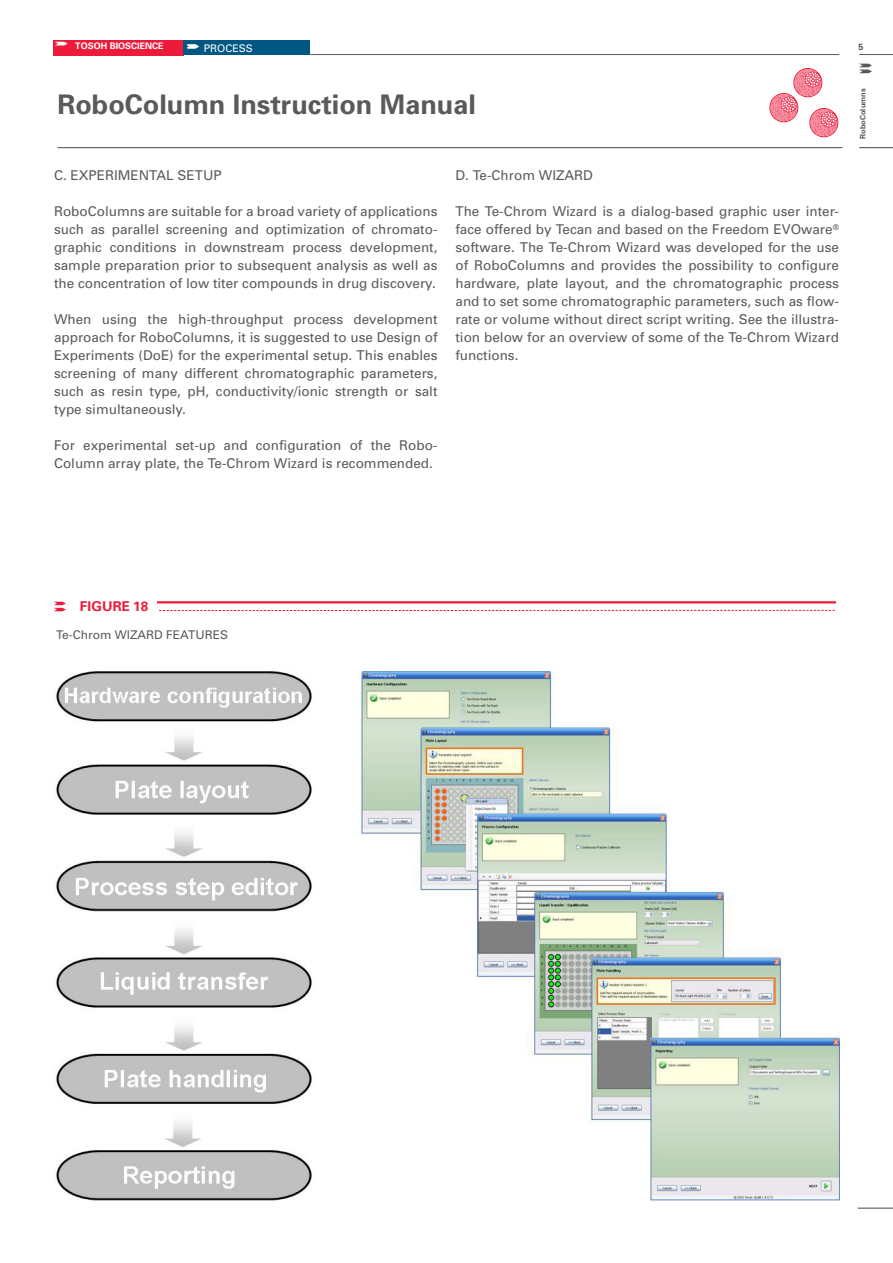
<style>
.page{position:relative;width:893px;height:1263px;background:#fff}
.page>*{position:absolute;margin:0;border:0;box-sizing:border-box;transform-origin:0 0}
.Seitentitel{font:700 27px "Univers";color:#5a5a5d}
.Headers_Fliesstext{font:13.5px/18px "Univers";color:#5a5a5d;text-align:justify}
.Fliesstext{font:13.5px/18px "Univers";color:#5a5a5d;text-align:justify}
.t1{font:700 13.5px "Univers";letter-spacing:.01em;color:#ed1a3a}
.t2{font:12px "Univers";color:#5a5a5d}
.t3{font:10.5px "Univers";color:#fff}
.t4{font:700 9px "Univers";color:#fff}
.t5{font:700 9px "Univers";color:#4b4c4d}
.t6{font:700 7.5px "Univers";color:#5a5a5d}
</style>
<div class="page">
<hr style="left:858px;top:1207px;width:35px;height:2px;background:#5a5a5d">
<hr style="left:310px;top:54px;width:529px;height:1px;background:#5a5a5d">
<hr style="left:859px;top:54px;width:34px;height:1px;background:#5a5a5d">
<svg style="left:859px;top:64px;width:13px;height:9px"></svg>
<hr style="left:57px;top:147px;width:785px;height:1px;background:#5a5a5d">
<hr style="left:859px;top:147px;width:34px;height:1px;background:#5a5a5d">
<img style="left:793px;top:68px;width:30px;height:30px">
<img style="left:809px;top:108px;width:30px;height:30px">
<img style="left:769px;top:93px;width:30px;height:30px">
<div style="left:53px;top:40px;width:131px;height:15px;background:#ed1a3a"></div>
<svg style="left:55px;top:42px;width:13px;height:3px"></svg>
<div style="left:184px;top:40px;width:126px;height:15px;background:#005882"></div>
<svg style="left:187px;top:44px;width:12px;height:5px"></svg>
<img style="left:56px;top:672px;width:783px;height:528px">
<hr style="left:157px;top:601px;width:679px;height:2px;background:#ed1a3a">
<svg style="left:159px;top:610px;width:676px;height:1px"></svg>
<svg style="left:54px;top:602px;width:12px;height:9px"></svg>
<p class="t4" style="left:75px;top:40px;width:90px">TOSOH BIOSCIENCE</p>
<p class="t3" style="left:204px;top:42px;width:51px">PROCESS</p>
<p class="Seitentitel" style="left:57px;top:87px;width:420px">RoboColumn Instruction Manual</p>
<p class="Headers_Fliesstext" style="left:54px;top:166px;width:169px">C. EXPERIMENTAL SETUP</p>
<p class="Headers_Fliesstext" style="left:54px;top:202px;width:385px">RoboColumns are suitable for a broad variety of applications such as parallel screening and optimization of chromato&shy;graphic conditions in downstream process development, sample preparation prior to subsequent analysis as well as the concentration of low titer compounds in drug discovery.</p>
<p class="Fliesstext" style="left:54px;top:310px;width:385px">When using the high-throughput process development approach for RoboColumns, it is suggested to use Design of Experiments (DoE) for the experimental setup. This enables screening of many different chromatographic parameters, such as resin type, pH, conductivity/ionic strength or salt type simultaneously.</p>
<p class="Fliesstext" style="left:54px;top:436px;width:385px">For experimental set-up and configuration of the Robo-<br>Column array plate, the Te-Chrom Wizard is recommended.</p>
<p class="Headers_Fliesstext" style="left:455px;top:166px;width:139px">D. Te-Chrom WIZARD</p>
<p class="Headers_Fliesstext" style="left:455px;top:202px;width:385px">The Te-Chrom Wizard is a dialog-based graphic user inter&shy;face offered by Tecan and based on the Freedom EVOware<sup>® </sup>software. The Te-Chrom Wizard was developed for the use of RoboColumns and provides the possibility to configure hardware, plate layout, and the chromatographic process and to set some chromatographic parameters, such as flow&shy;rate or volume without direct script writing. See the illustra&shy;tion below for an overview of some of the Te-Chrom Wizard functions.</p>
<p class="t5" style="left:858px;top:41px;width:7px">5</p>
<p class="t6" style="left:858px;top:139px;width:52px;rotate:-90deg">RoboColumns</p>
<p class="t1" style="left:80px;top:597px;width:70px">FIGURE 18</p>
<p class="t2" style="left:56px;top:627px;width:173px">Te-Chrom WIZARD FEATURES</p>
</div>
